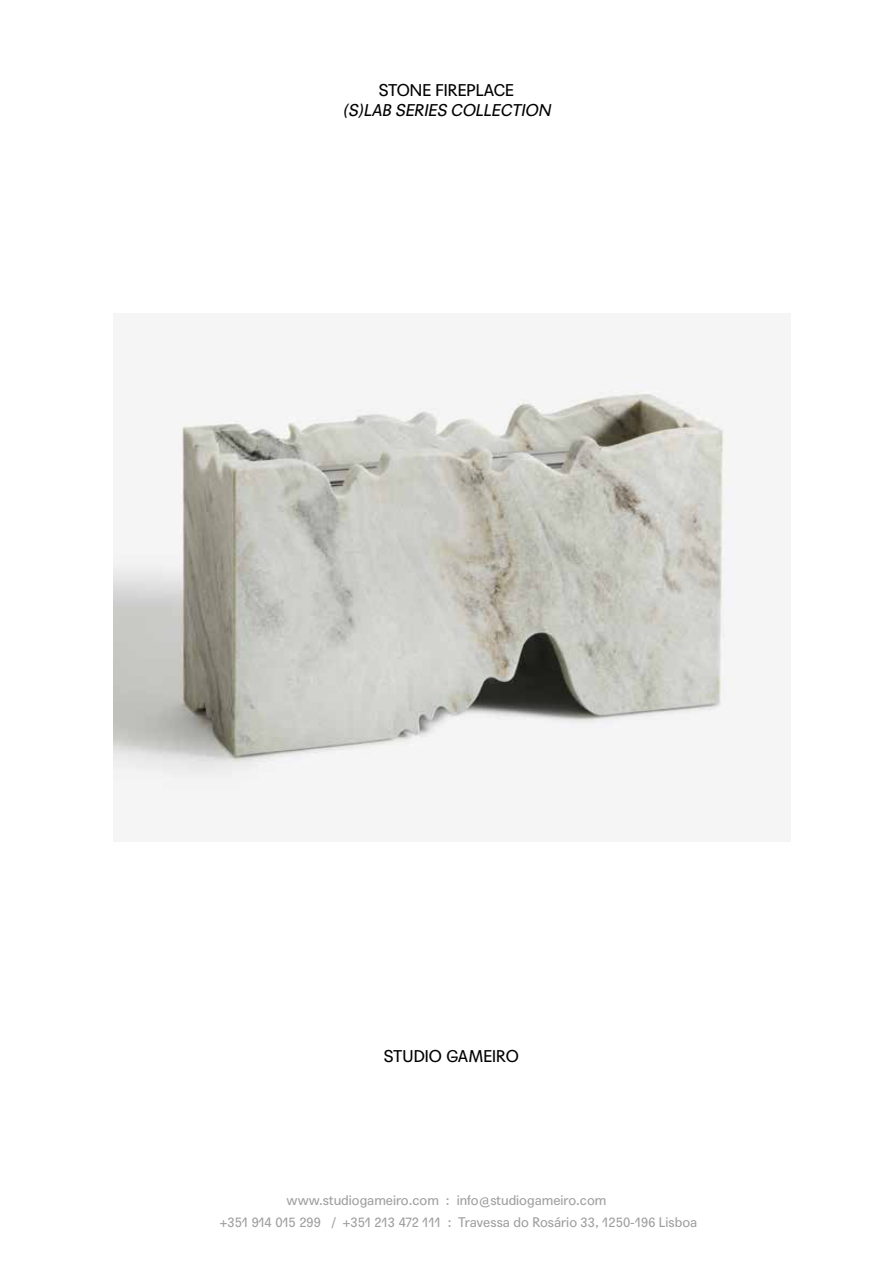
<style>
.page{position:relative;width:893px;height:1263px;background:#fff}
.page>*{position:absolute;margin:0;border:0;box-sizing:border-box;transform-origin:0 0}
.t1{font:16.5px "Agipo";color:#000}
.t2{font:italic 16.5px "Agipo";color:#000}
.t3{font:13.5px/22px "Agipo";color:#9f9f9f}
</style>
<div class="page">
<img style="left:113px;top:382px;width:622px;height:408px">
<p class="t1" style="left:379px;top:78px;width:137px">STONE FIREPLACE</p>
<p class="t2" style="left:343px;top:97px;width:213px">(S)LAB SERIES COLLECTION</p>
<p class="t1" style="left:384px;top:1043px;width:136px">STUDIO GAMEIRO</p>
<p class="t3" style="left:220px;top:1188px;width:479px;text-indent:67px">www.studiogameiro.com : info@studiogameiro.com<br>+351 914 015 299 / +351 213 472 111 : Travessa do Rosário 33, 1250-196 Lisboa</p>
</div>
